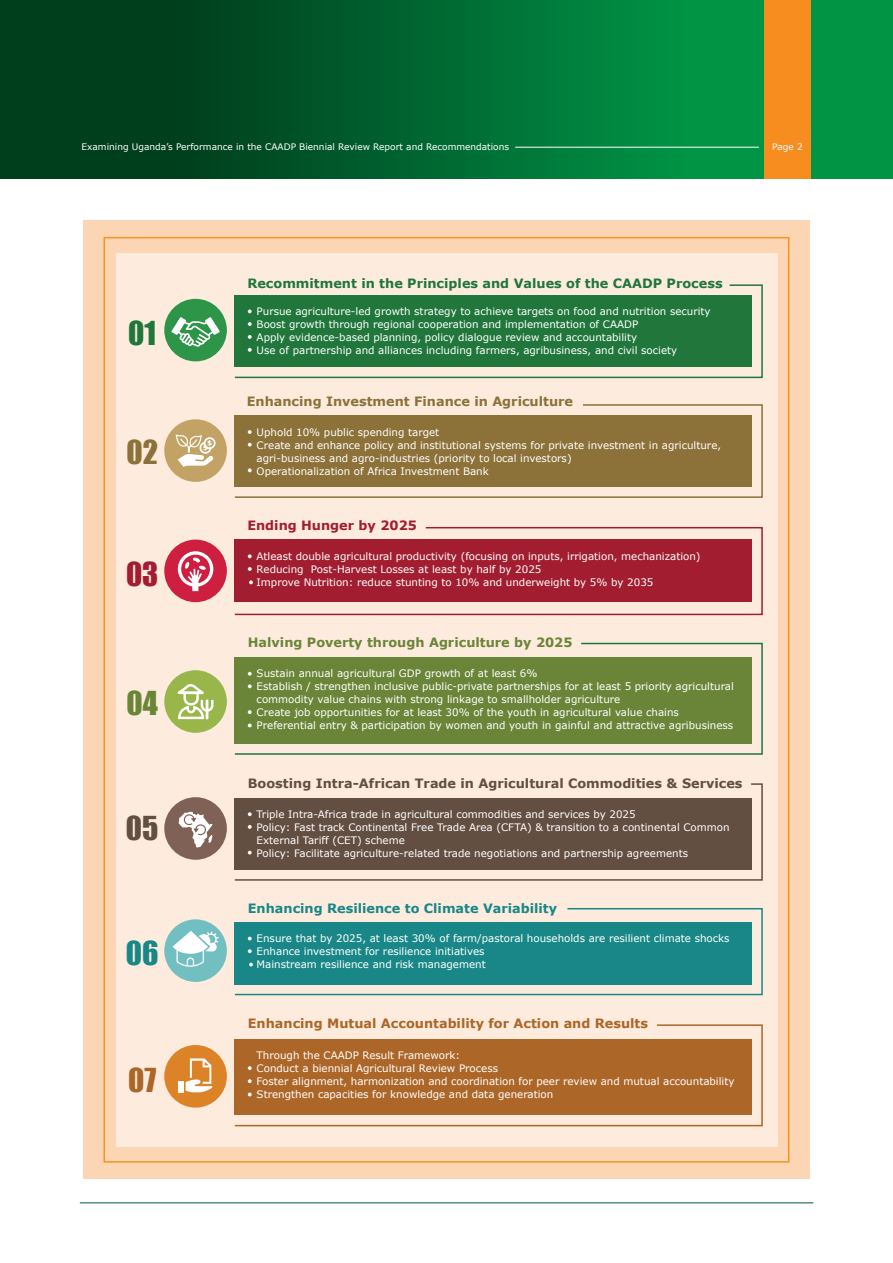
<style>
.page{position:relative;width:893px;height:1263px;background:#fff}
.page>*{position:absolute;margin:0;border:0;box-sizing:border-box;transform-origin:0 0}
.t1{font:30.3px "Impact";color:#20763b}
.t2{font:30.3px "Impact";color:#8c7139}
.t3{font:30.3px "Impact";color:#a31d30}
.t4{font:30.3px "Impact";color:#6a8538}
.t5{font:30.3px "Impact";color:#634e42}
.t6{font:30.3px "Impact";color:#198787}
.t7{font:30.3px "Impact";color:#ac6628}
.t8{font:700 12.9px "Verdana";color:#634e42}
.t9{font:700 12.9px "Verdana";color:#20763b}
.t10{font:700 12.9px "Verdana";color:#ac6628}
.t11{font:700 12.9px "Verdana";color:#8c7139}
.t12{font:700 12.9px "Verdana";color:#198787}
.t13{font:700 12.9px "Verdana";color:#6a8538}
.t14{font:700 12.9px "Verdana";color:#a31d30}
.t15{font:10.35px/12.9px "Verdana";color:#fff}
.t16{font:9px "Verdana";color:#fff}
</style>
<div class="page">
<div style="left:0;top:0;width:893px;height:179px;background:linear-gradient(to right,#003116,#01a44e)"></div>
<div style="left:764px;top:0;width:47px;height:179px;background:#f78d1e"></div>
<hr style="left:515px;top:147px;width:244px;height:1px;background:#fff">
<hr style="left:80px;top:1202px;width:733px;height:1px;background:#035a30">
<div style="left:83px;top:220px;width:726px;height:958px;background:#fcd6b4"></div>
<div style="left:116px;top:253px;width:661px;height:894px;background:#fdecdd"></div>
<div style="left:164px;top:299px;width:63px;height:62px;background:#2d9547;border-radius:50%"></div>
<svg style="left:171px;top:317px;width:49px;height:30px"></svg>
<svg style="left:234px;top:284px;width:529px;height:95px"></svg>
<div style="left:164px;top:419px;width:63px;height:63px;background:#c2a265;border-radius:50%"></div>
<svg style="left:176px;top:434px;width:40px;height:33px"></svg>
<svg style="left:234px;top:404px;width:529px;height:94px"></svg>
<div style="left:164px;top:540px;width:63px;height:62px;background:#cf1f40;border-radius:50%"></div>
<svg style="left:178px;top:551px;width:35px;height:40px"></svg>
<svg style="left:234px;top:527px;width:529px;height:89px"></svg>
<div style="left:164px;top:670px;width:63px;height:63px;background:#98b64a;border-radius:50%"></div>
<svg style="left:178px;top:684px;width:36px;height:35px"></svg>
<svg style="left:234px;top:642px;width:529px;height:113px"></svg>
<div style="left:164px;top:797px;width:63px;height:63px;background:#7f6255;border-radius:50%"></div>
<svg style="left:179px;top:812px;width:34px;height:35px"></svg>
<svg style="left:234px;top:783px;width:529px;height:98px"></svg>
<div style="left:164px;top:919px;width:63px;height:63px;background:#71bfc1;border-radius:50%"></div>
<svg style="left:173px;top:931px;width:46px;height:36px"></svg>
<svg style="left:234px;top:908px;width:529px;height:88px"></svg>
<div style="left:164px;top:1045px;width:63px;height:62px;background:#dd8327;border-radius:50%"></div>
<div style="left:179px;top:1081px;width:5px;height:12px;background:#fff"></div>
<svg style="left:186px;top:1058px;width:27px;height:34px"></svg>
<svg style="left:234px;top:1024px;width:529px;height:103px"></svg>
<p class="t16" style="left:82px;top:141px;width:429px">Examining Uganda’s Performance in the CAADP Biennial Review Report and Recommendations</p>
<p class="t16" style="left:772px;top:141px;width:32px">Page 2</p>
<h1 class="t1" style="left:128px;top:310px;width:29px">01</h1>
<h1 class="t2" style="left:126px;top:429px;width:33px">02</h1>
<h1 class="t3" style="left:126px;top:550px;width:34px">03</h1>
<h1 class="t4" style="left:127px;top:679px;width:33px">04</h1>
<h1 class="t5" style="left:126px;top:804px;width:34px">05</h1>
<h1 class="t6" style="left:126px;top:930px;width:34px">06</h1>
<h1 class="t7" style="left:128px;top:1057px;width:30px">07</h1>
<p class="t9" style="left:247px;top:275px;width:477px">Recommitment in the Principles and Values of the CAADP Process</p>
<p class="t15" style="left:257px;top:304px;width:456px">Pursue agriculture-led growth strategy to achieve targets on food and nutrition security Boost growth through regional cooperation and implementation of CAADP<br>Apply evidence-based planning, policy dialogue review and accountability<br>Use of partnership and alliances including farmers, agribusiness, and civil society</p>
<p class="t11" style="left:247px;top:393px;width:328px">Enhancing Investment Finance in Agriculture</p>
<p class="t15" style="left:257px;top:425px;width:466px">Uphold 10% public spending target<br>Create and enhance policy and institutional systems for private investment in agriculture, agri-business and agro-industries (priority to local investors)<br>Operationalization of Africa Investment Bank</p>
<p class="t14" style="left:247px;top:517px;width:171px">Ending Hunger by 2025</p>
<p class="t15" style="left:257px;top:549px;width:445px">Atleast double agricultural productivity (focusing on inputs, irrigation, mechanization)<br>Reducing Post-Harvest Losses at least by half by 2025<br>Improve Nutrition: reduce stunting to 10% and underweight by 5% by 2035</p>
<p class="t13" style="left:248px;top:634px;width:326px">Halving Poverty through Agriculture by 2025</p>
<p class="t15" style="left:257px;top:667px;width:479px">Sustain annual agricultural GDP growth of at least 6%<br>Establish / strengthen inclusive public-private partnerships for at least 5 priority agricultural commodity value chains with strong linkage to smallholder agriculture<br>Create job opportunities for at least 30% of the youth in agricultural value chains Preferential entry &amp; participation by women and youth in gainful and attractive agribusiness</p>
<p class="t8" style="left:248px;top:775px;width:496px">Boosting Intra-African Trade in Agricultural Commodities &amp; Services</p>
<p class="t15" style="left:257px;top:807px;width:474px">Triple Intra-Africa trade in agricultural commodities and services by 2025<br>Policy: Fast track Continental Free Trade Area (CFTA) &amp; transition to a continental Common External Tariff (CET) scheme<br>Policy: Facilitate agriculture-related trade negotiations and partnership agreements</p>
<p class="t12" style="left:248px;top:900px;width:311px">Enhancing Resilience to Climate Variability</p>
<p class="t15" style="left:257px;top:932px;width:474px">Ensure that by 2025, at least 30% of farm/pastoral households are resilient climate shocks<br>Enhance investment for resilience initiatives<br>Mainstream resilience and risk management</p>
<p class="t10" style="left:248px;top:1015px;width:402px">Enhancing Mutual Accountability for Action and Results</p>
<p class="t15" style="left:257px;top:1048px;width:479px">Through the CAADP Result Framework:<br>Conduct a biennial Agricultural Review Process<br>Foster alignment, harmonization and coordination for peer review and mutual accountability Strengthen capacities for knowledge and data generation</p>
</div>
